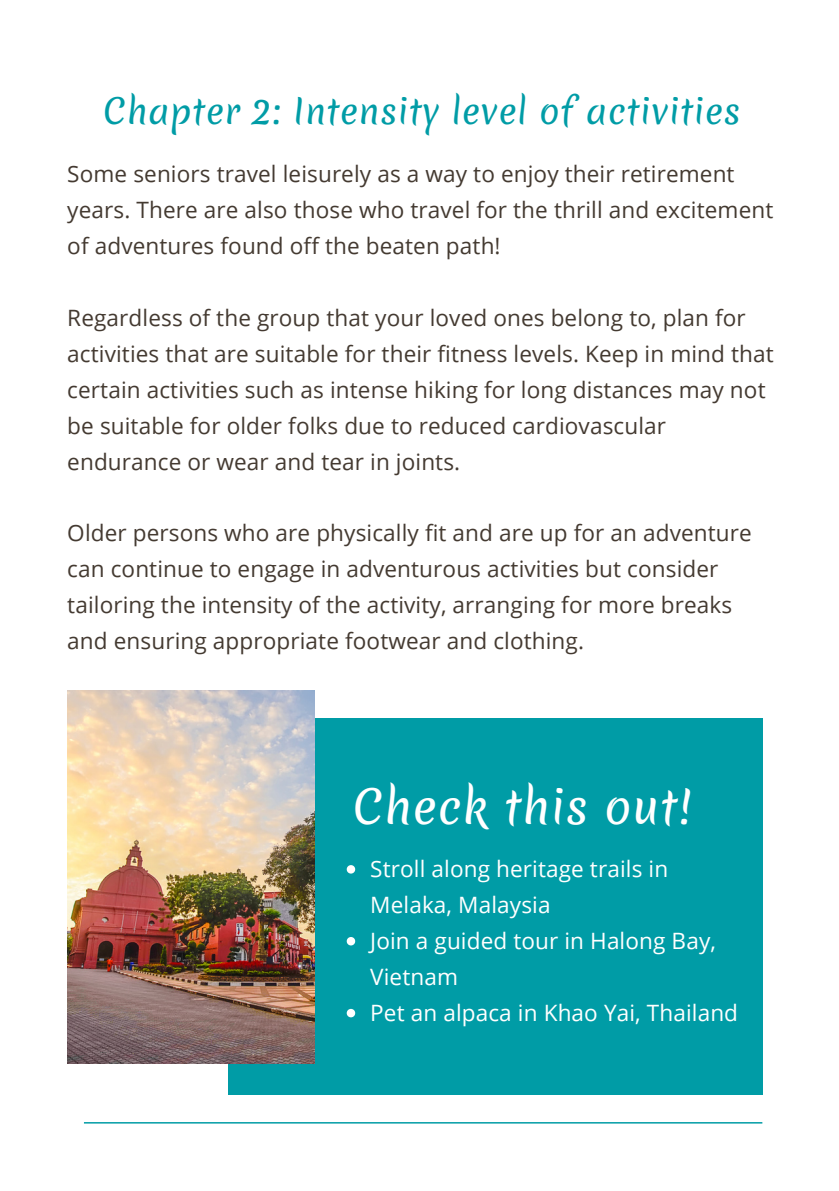
<style>
.page{position:relative;width:839px;height:1191px;background:#fff}
.page>*{position:absolute;margin:0;border:0;box-sizing:border-box;transform-origin:0 0}
.t1{font:45px "Merienda Regular 0 wt";letter-spacing:.01em;color:#fff}
.t2{font:33.8px "Merienda Regular 0 wt";letter-spacing:.01em;color:#009ca6}
.t3{font:22.6px/36px "Open Sans";letter-spacing:.005em;color:#443a31}
.t4{font:22.6px/36px "Open Sans";letter-spacing:.005em;color:#fff}
</style>
<div class="page">
<hr style="left:84px;top:1122px;width:678px;height:2px;background:#009ca6">
<div style="left:228px;top:718px;width:534px;height:376px;background:#009ca6"></div>
<img style="left:67px;top:690px;width:248px;height:374px">
<svg style="left:347px;top:865px;width:8px;height:9px"></svg>
<svg style="left:347px;top:937px;width:8px;height:8px"></svg>
<svg style="left:347px;top:1009px;width:8px;height:8px"></svg>
<h2 class="t2" style="left:103px;top:87px;width:638px">Chapter 2: Intensity level of activities</h2>
<p class="t3" style="left:67px;top:155px;width:707px">Some seniors travel leisurely as a way to enjoy their retirement years. There are also those who travel for the thrill and excitement of adventures found off the beaten path!</p>
<p class="t3" style="left:67px;top:299px;width:708px">Regardless of the group that your loved ones belong to, plan for activities that are suitable for their fitness levels. Keep in mind that certain activities such as intense hiking for long distances may not be suitable for older folks due to reduced cardiovascular endurance or wear and tear in joints.</p>
<p class="t3" style="left:67px;top:515px;width:686px">Older persons who are physically fit and are up for an adventure can continue to engage in adventurous activities but consider tailoring the intensity of the activity, arranging for more breaks and ensuring appropriate footwear and clothing.</p>
<h1 class="t1" style="left:353px;top:775px;width:339px">Check this out!</h1>
<p class="t4" style="left:370px;top:850px;width:369px">Stroll along heritage trails in<br>Melaka, Malaysia<br>Join a guided tour in Halong Bay,<br>Vietnam<br>Pet an alpaca in Khao Yai, Thailand</p>
</div>
